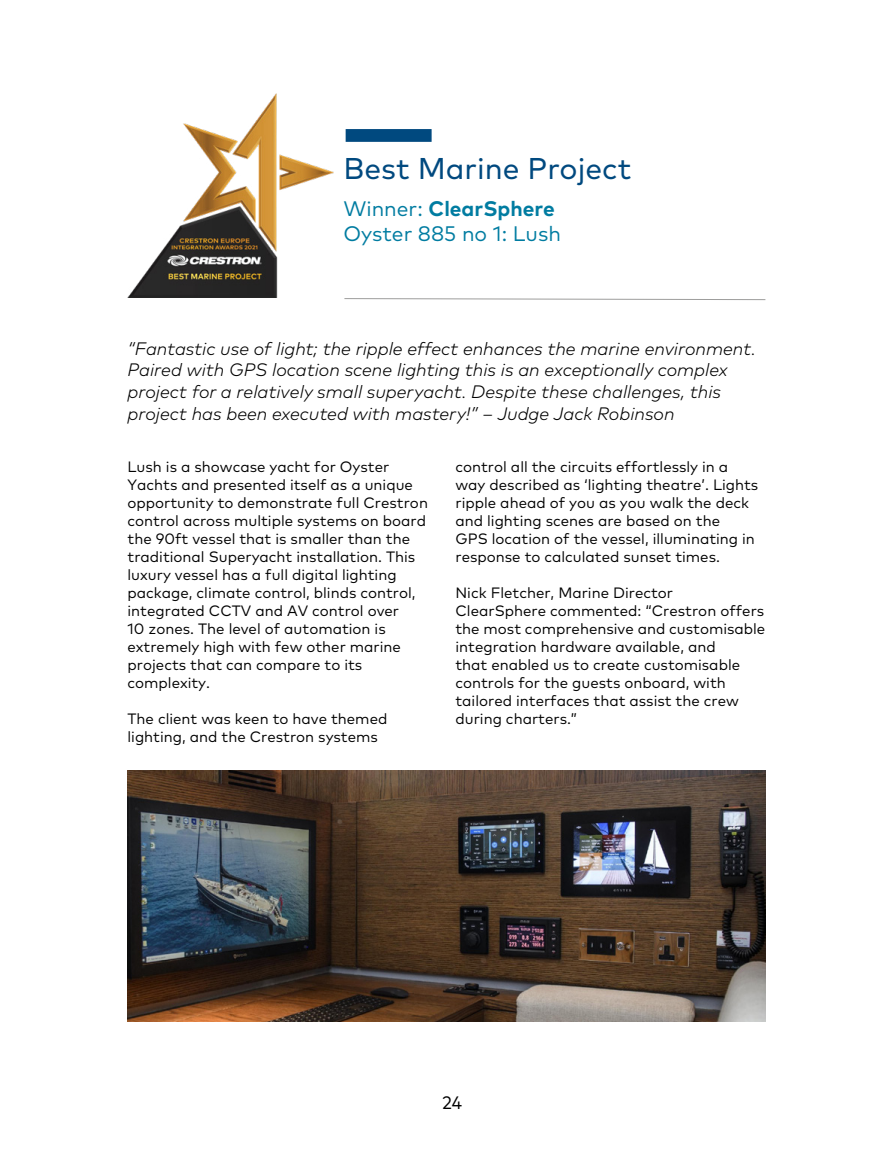
<style>
.page{position:relative;width:893px;height:1149px;background:#fff}
.page>*{position:absolute;margin:0;border:0;box-sizing:border-box;transform-origin:0 0}
.t1{font:30px "Mark Pro";color:#00497f}
.t2{font:21px/25.2px "Mark Pro";color:#007ca1}
.t3{font:italic 300 18px/21.6px "Mark Pro";color:#000}
.t4{font:18px "Mark Pro";color:#000}
.t5{font:15px/18px "Mark Pro";color:#000}
.s1{font-weight:700}
</style>
<div class="page">
<img style="left:128px;top:93px;width:206px;height:205px">
<div style="left:346px;top:129px;width:86px;height:13px;background:#00497f;border:2px solid #00497f"></div>
<img style="left:128px;top:770px;width:637px;height:250px">
<svg style="left:344px;top:298px;width:422px;height:2px"></svg>
<h1 class="t1" style="left:343px;top:146px;width:290px">Best Marine Project</h1>
<h2 class="t2" style="left:343px;top:194px;width:219px">Winner: <span class="s1">ClearSphere<br></span>Oyster 885 no 1: Lush</h2>
<p class="t3" style="left:128px;top:336px;width:630px">“Fantastic use of light; the ripple effect enhances the marine environment.<br>Paired with GPS location scene lighting this is an exceptionally complex project for a relatively small superyacht. Despite these challenges, this project has been executed with mastery!” – Judge Jack Robinson</p>
<p class="t5" style="left:128px;top:456px;width:302px">Lush is a showcase yacht for Oyster Yachts and presented itself as a unique opportunity to demonstrate full Crestron control across multiple systems on board the 90ft vessel that is smaller than the traditional Superyacht installation. This luxury vessel has a full digital lighting package, climate control, blinds control, integrated CCTV and AV control over<br>10 zones. The level of automation is extremely high with few other marine projects that can compare to its complexity.</p>
<p class="t5" style="left:128px;top:708px;width:261px">The client was keen to have themed lighting, and the Crestron systems</p>
<p class="t5" style="left:455px;top:456px;width:304px">control all the circuits effortlessly in a way described as ‘lighting theatre’. Lights ripple ahead of you as you walk the deck and lighting scenes are based on the<br>GPS location of the vessel, illuminating in response to calculated sunset times.</p>
<p class="t5" style="left:455px;top:582px;width:311px">Nick Fletcher, Marine Director ClearSphere commented: “Crestron offers the most comprehensive and customisable integration hardware available, and<br>that enabled us to create customisable controls for the guests onboard, with tailored interfaces that assist the crew during charters.”</p>
<p class="t4" style="left:442px;top:1089px;width:22px">24</p>
</div>
